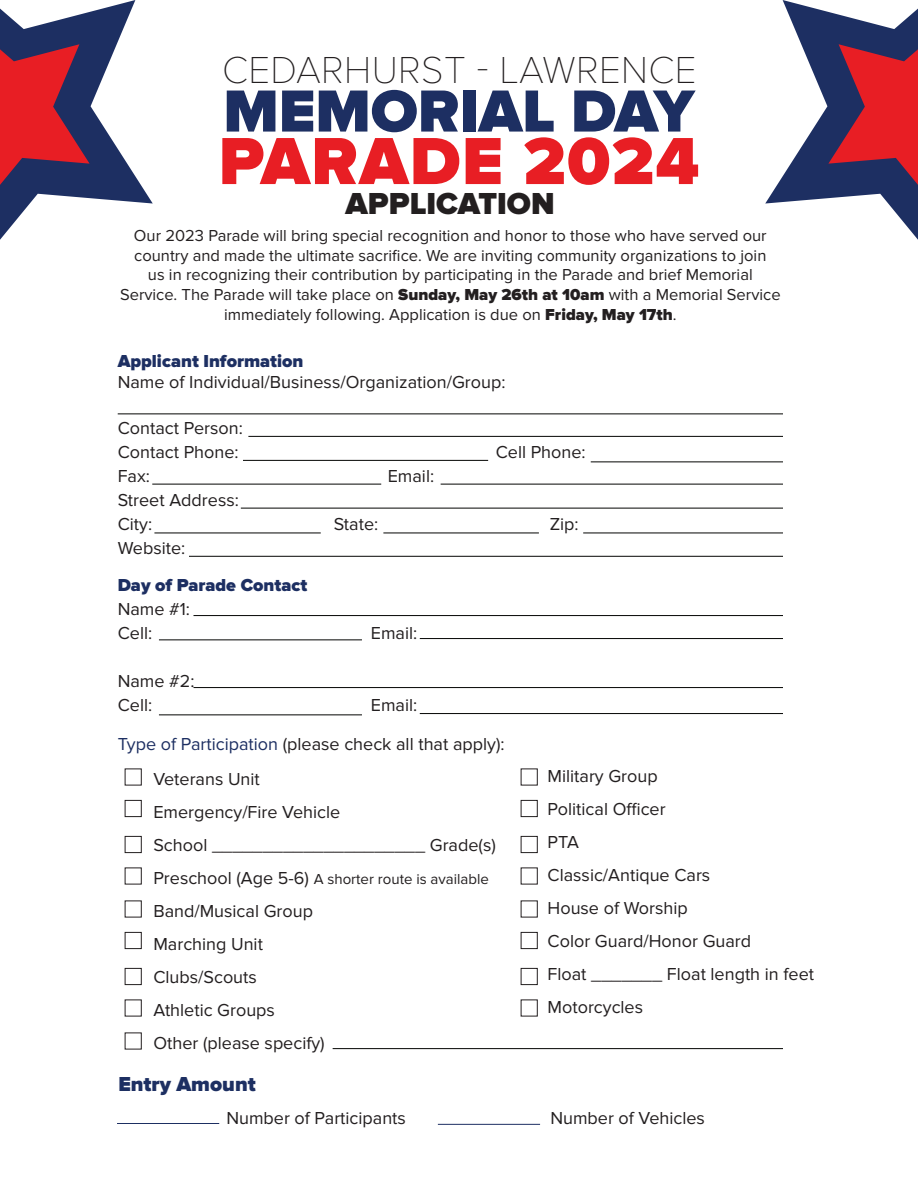
<style>
.page{position:relative;width:918px;height:1188px;background:#fff}
.page>*{position:absolute;margin:0;border:0;box-sizing:border-box;transform-origin:0 0}
.t1{font:900 69px "Proxima Nova";letter-spacing:.02em;color:#e81e24}
.t2{font:900 61.5px "Proxima Nova";color:#1d2f62}
.t3{font:100 39px "Proxima Nova T";letter-spacing:.01em;color:#231f20}
.t4{font:900 31.5px "Proxima Nova";color:#231f20}
.t5{font:900 21px "Proxima Nova";color:#1d2f62}
.t6{font:18px "Proxima Nova";color:#231f20}
.t7{font:900 18px "Proxima Nova";color:#1d2f62}
.t8{font:16.5px/19.8px "Proxima Nova";color:#231f20;text-align:center}
.t9{font:15px "Proxima Nova";color:#231f20}
.s1{font-weight:900}
.s2{color:#1d2f62}
.s3{font-size:18px}
</style>
<div class="page">
<svg style="left:0;top:0;width:153px;height:240px"></svg>
<svg style="left:765px;top:0;width:153px;height:240px"></svg>
<hr style="left:118px;top:414px;width:665px;height:1px;background:#040503">
<hr style="left:248px;top:436px;width:535px;height:1px;background:#040503">
<hr style="left:243px;top:460px;width:245px;height:1px;background:#040503">
<hr style="left:591px;top:462px;width:192px;height:1px;background:#040503">
<hr style="left:152px;top:484px;width:229px;height:1px;background:#040503">
<hr style="left:441px;top:484px;width:342px;height:1px;background:#040503">
<hr style="left:241px;top:508px;width:542px;height:1px;background:#040503">
<hr style="left:154px;top:533px;width:167px;height:1px;background:#040503">
<hr style="left:383px;top:533px;width:156px;height:1px;background:#040503">
<hr style="left:583px;top:533px;width:200px;height:1px;background:#040503">
<hr style="left:189px;top:556px;width:594px;height:1px;background:#040503">
<hr style="left:194px;top:615px;width:589px;height:1px;background:#040503">
<hr style="left:159px;top:640px;width:203px;height:1px;background:#040503">
<hr style="left:420px;top:638px;width:363px;height:1px;background:#040503">
<hr style="left:194px;top:687px;width:589px;height:1px;background:#040503">
<hr style="left:159px;top:715px;width:203px;height:1px;background:#040503">
<hr style="left:420px;top:713px;width:363px;height:1px;background:#040503">
<div style="left:125px;top:800px;width:16px;height:17px;border:1px solid #231f20"></div>
<div style="left:125px;top:836px;width:16px;height:17px;border:1px solid #231f20"></div>
<div style="left:125px;top:932px;width:16px;height:17px;border:1px solid #231f20"></div>
<div style="left:125px;top:968px;width:16px;height:17px;border:1px solid #231f20"></div>
<div style="left:521px;top:800px;width:16px;height:17px;border:1px solid #231f20"></div>
<div style="left:521px;top:836px;width:16px;height:17px;border:1px solid #231f20"></div>
<div style="left:521px;top:932px;width:16px;height:17px;border:1px solid #231f20"></div>
<div style="left:521px;top:968px;width:16px;height:17px;border:1px solid #231f20"></div>
<hr style="left:333px;top:1048px;width:450px;height:1px;background:#040503">
<hr style="left:117px;top:1123px;width:102px;height:1px;background:#1d2f62">
<hr style="left:438px;top:1124px;width:102px;height:1px;background:#1d2f62">
<p class="t3" style="left:222px;top:41px;width:476px">CEDARHURST - LAWRENCE</p>
<p class="t2" style="left:223px;top:76px;width:473px">MEMORIAL DAY</p>
<p class="t1" style="left:219px;top:121px;width:482px">PARADE 2024</p>
<p class="t4" style="left:346px;top:185px;width:211px">APPLICATION</p>
<p class="t8" style="left:120px;top:226px;width:662px">Our 2023 Parade will bring special recognition and honor to those who have served our country and made the ultimate sacrifice. We are inviting community organizations to join<br>us in recognizing their contribution by participating in the Parade and brief Memorial Service. The Parade will take place on <span class="s1">Sunday, May 26th at 10am</span> with a Memorial Service immediately following. Application is due on <span class="s1">Friday, May 17th</span>.</p>
<p class="t7" style="left:118px;top:350px;width:187px">Applicant Information</p>
<p class="t6" style="left:118px;top:372px;width:389px">Name of Individual/Business/Organization/Group:</p>
<p class="t6" style="left:118px;top:418px;width:127px">Contact Person:</p>
<p class="t6" style="left:118px;top:442px;width:122px">Contact Phone:</p>
<p class="t6" style="left:496px;top:442px;width:92px">Cell Phone:</p>
<p class="t6" style="left:118px;top:466px;width:34px">Fax:</p>
<p class="t6" style="left:388px;top:466px;width:48px">Email:</p>
<p class="t6" style="left:118px;top:490px;width:123px">Street Address:</p>
<p class="t6" style="left:118px;top:514px;width:36px">City:</p>
<p class="t6" style="left:334px;top:514px;width:46px">State:</p>
<p class="t6" style="left:550px;top:514px;width:31px">Zip:</p>
<p class="t6" style="left:118px;top:538px;width:69px">Website:</p>
<p class="t7" style="left:118px;top:575px;width:191px">Day of Parade Contact</p>
<p class="t6" style="left:118px;top:599px;width:74px">Name #1:</p>
<p class="t6" style="left:118px;top:623px;width:36px">Cell:</p>
<p class="t6" style="left:371px;top:623px;width:48px">Email:</p>
<p class="t6" style="left:118px;top:671px;width:78px">Name #2:</p>
<p class="t6" style="left:118px;top:695px;width:36px">Cell:</p>
<p class="t6" style="left:371px;top:695px;width:48px">Email:</p>
<p class="t6" style="left:118px;top:734px;width:388px"><span class="s2">Type of Participation</span> (please check all that apply):</p>
<p class="t6" style="left:153px;top:769px;width:108px">Veterans Unit</p>
<p class="t6" style="left:153px;top:802px;width:188px">Emergency/Fire Vehicle</p>
<p class="t6" style="left:153px;top:835px;width:344px">School _____________________ Grade(s)</p>
<p class="t9" style="left:153px;top:871px;width:337px"><span class="s3">Preschool (Age 5-6)</span> A shorter route is available</p>
<p class="t6" style="left:153px;top:901px;width:161px">Band/Musical Group</p>
<p class="t6" style="left:153px;top:934px;width:111px">Marching Unit</p>
<p class="t6" style="left:153px;top:967px;width:105px">Clubs/Scouts</p>
<p class="t6" style="left:153px;top:1000px;width:123px">Athletic Groups</p>
<p class="t6" style="left:153px;top:1033px;width:173px">Other (please specify)</p>
<p class="t6" style="left:548px;top:765px;width:112px">Military Group</p>
<p class="t6" style="left:548px;top:798px;width:120px">Political Officer</p>
<p class="t6" style="left:548px;top:831px;width:33px">PTA</p>
<p class="t6" style="left:548px;top:864px;width:164px">Classic/Antique Cars</p>
<p class="t6" style="left:548px;top:897px;width:142px">House of Worship</p>
<p class="t6" style="left:548px;top:930px;width:205px">Color Guard/Honor Guard</p>
<p class="t6" style="left:548px;top:963px;width:268px">Float _______ Float length in feet</p>
<p class="t6" style="left:548px;top:996px;width:97px">Motorcycles</p>
<p class="t5" style="left:118px;top:1072px;width:139px">Entry Amount</p>
<p class="t6" style="left:226px;top:1108px;width:181px">Number of Participants</p>
<p class="t6" style="left:550px;top:1108px;width:156px">Number of Vehicles</p>
</div>
